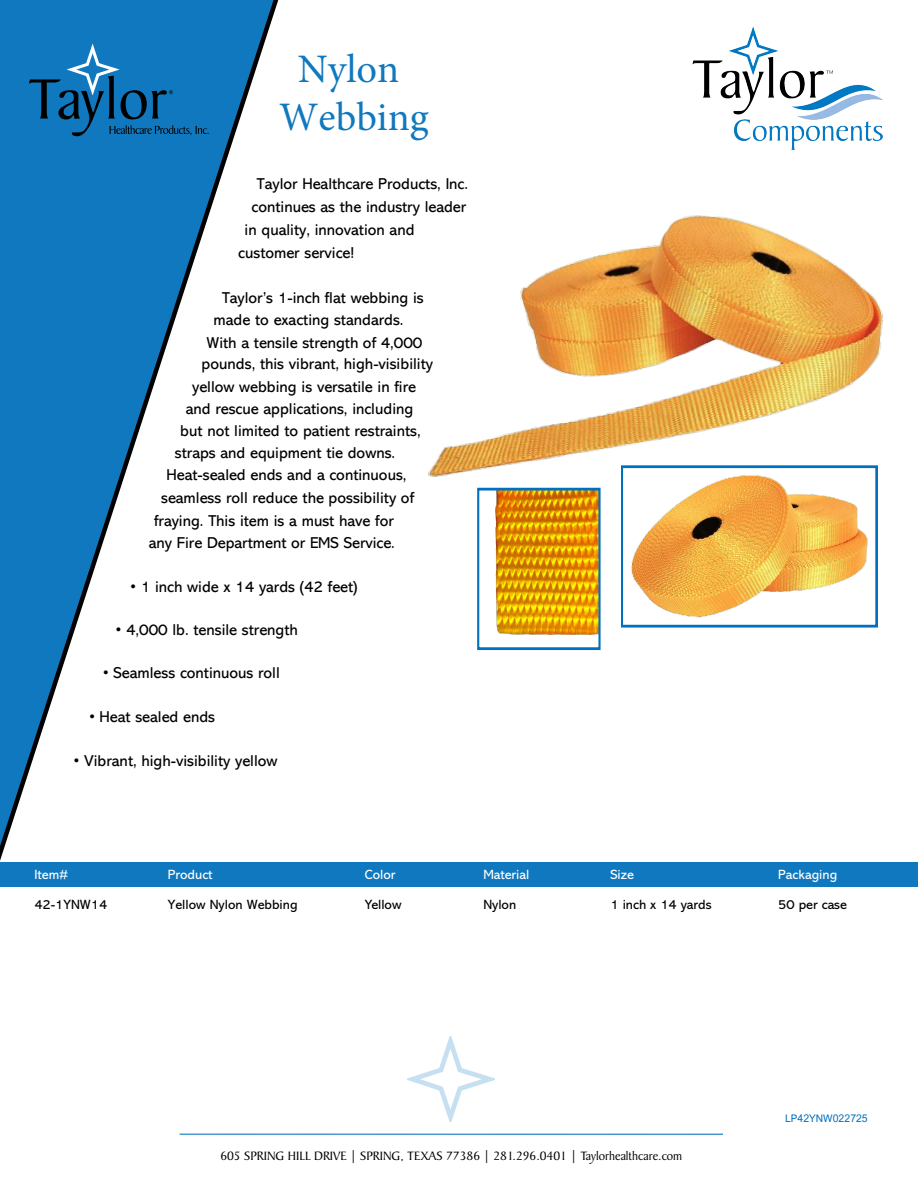
<style>
.page{position:relative;width:918px;height:1188px;background:#fff}
.page>*{position:absolute;margin:0;border:0;box-sizing:border-box;transform-origin:0 0}
.t1{font:40.5px/48.6px "Minion Pro";color:#1078bf;text-align:center}
.t2{font:15.75px/22.4px "Abadi";color:#000;text-align:center}
.t3{font:13.5px "Abadi MT Pro";color:#000}
.t4{font:13.5px "Abadi MT Pro";color:#fff}
.t5{font:13.05px "Baker Signet BT";color:#000}
.t6{font:10.5px "Arial Nova";color:#0070c0}
</style>
<div class="page">
<div style="left:0;top:0;width:28px;height:861px;background:#1078bf"></div>
<svg style="left:408px;top:1037px;width:86px;height:85px"></svg>
<hr style="left:180px;top:1134px;width:543px;height:1px;background:#1078bf">
<svg style="left:28px;top:0;width:251px;height:774px"></svg>
<div style="left:0;top:862px;width:918px;height:25px;background:#1078bf"></div>
<img style="left:693px;top:27px;width:190px;height:123px">
<img style="left:428px;top:215px;width:455px;height:262px">
<img style="left:495px;top:491px;width:103px;height:144px">
<div style="left:477px;top:488px;width:124px;height:162px;border:2px solid #0070c0"></div>
<img style="left:624px;top:470px;width:250px;height:148px">
<div style="left:619px;top:465px;width:260px;height:163px;border:4px solid #0070c0"></div>
<div style="left:607px;top:461px;width:13px;height:182px;background:#fff"></div>
<div style="left:879px;top:460px;width:13px;height:181px;background:#fff"></div>
<h1 class="t1" style="left:279px;top:45px;width:151px">Nylon<br>Webbing</h1>
<p class="t2" style="left:252px;top:173px;width:218px">Taylor Healthcare Products, Inc. continues as the industry leader</p>
<p class="t2" style="left:238px;top:219px;width:178px;text-align:left;text-indent:6px">in quality, innovation and customer service!</p>
<p class="t2" style="left:222px;top:286px;width:203px">Taylor’s 1-inch flat webbing is</p>
<p class="t2" style="left:214px;top:309px;width:191px">made to exacting standards.</p>
<p class="t2" style="left:207px;top:332px;width:217px">With a tensile strength of 4,000</p>
<p class="t2" style="left:202px;top:353px;width:233px">pounds, this vibrant, high-visibility</p>
<p class="t2" style="left:192px;top:376px;width:225px">yellow webbing is versatile in fire</p>
<p class="t2" style="left:186px;top:398px;width:229px">and rescue applications, including</p>
<p class="t2" style="left:180px;top:419px;width:242px">but not limited to patient restraints,</p>
<p class="t2" style="left:175px;top:442px;width:222px">straps and equipment tie downs.</p>
<p class="t2" style="left:167px;top:464px;width:242px">Heat-sealed ends and a continuous,</p>
<p class="t2" style="left:161px;top:486px;width:255px">seamless roll reduce the possibility of</p>
<p class="t2" style="left:154px;top:510px;width:241px">fraying. This item is a must have for</p>
<p class="t2" style="left:149px;top:532px;width:248px">any Fire Department or EMS Service.</p>
<p class="t2" style="left:130px;top:575px;width:229px">• 1 inch wide x 14 yards (42 feet)</p>
<p class="t2" style="left:116px;top:619px;width:184px">• 4,000 lb. tensile strength</p>
<p class="t2" style="left:103px;top:662px;width:178px">• Seamless continuous roll</p>
<p class="t2" style="left:89px;top:705px;width:127px">• Heat sealed ends</p>
<p class="t2" style="left:74px;top:750px;width:205px">• Vibrant, high-visibility yellow</p>
<p class="t4" style="left:34px;top:867px;width:35px">Item#</p>
<p class="t4" style="left:168px;top:867px;width:46px">Product</p>
<p class="t4" style="left:365px;top:867px;width:32px">Color</p>
<p class="t4" style="left:483px;top:867px;width:48px">Material</p>
<p class="t4" style="left:610px;top:867px;width:25px">Size</p>
<p class="t4" style="left:778px;top:867px;width:60px">Packaging</p>
<p class="t3" style="left:34px;top:897px;width:74px">42-1YNW14</p>
<p class="t3" style="left:168px;top:897px;width:131px">Yellow Nylon Webbing</p>
<p class="t3" style="left:365px;top:897px;width:38px">Yellow</p>
<p class="t3" style="left:483px;top:897px;width:34px">Nylon</p>
<p class="t3" style="left:610px;top:897px;width:103px">1 inch x 14 yards</p>
<p class="t3" style="left:778px;top:897px;width:70px">50 per case</p>
<p class="t5" style="left:220px;top:1151px;width:463px">605 SPRING HILL DRIVE | SPRING, TEXAS 77386 | 281.296.0401 | Taylorhealthcare.com</p>
<p class="t6" style="left:785px;top:1112px;width:84px">LP42YNW022725</p>
</div>
